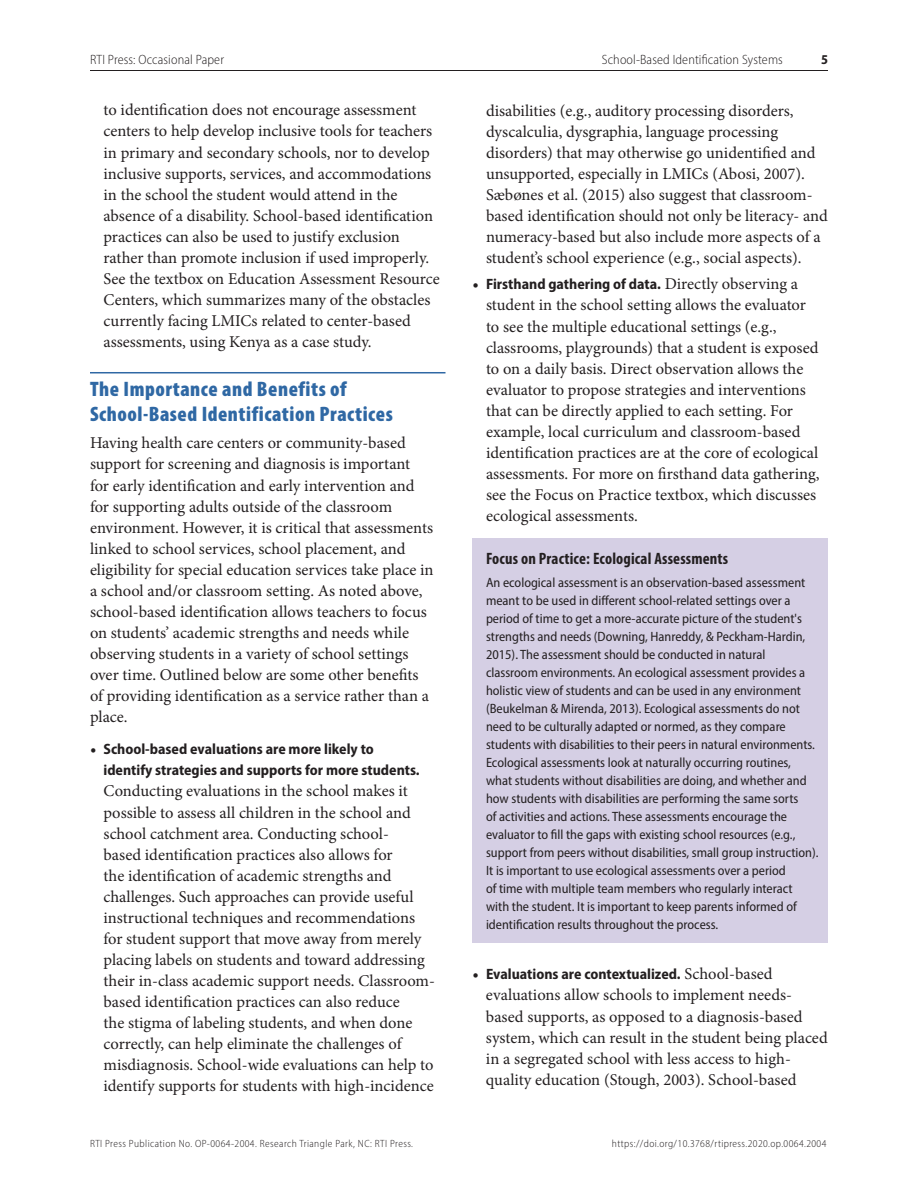
<style>
.page{position:relative;width:918px;height:1188px;background:#fff}
.page>*{position:absolute;margin:0;border:0;box-sizing:border-box;transform-origin:0 0}
.head1{font:900 condensed 21px/25.5px "Myriad Pro";letter-spacing:.025em;color:#2f68a4}
.body-text{font:16.5px/21px "Minion Pro";color:#231f20}
.boxed-text-title{font:700 condensed 16.5px "Myriad Pro";letter-spacing:.01em;color:#231f20}
.t1{font:700 semi-condensed 15px/21px "Myriad Pro";color:#231f20}
.boxed-text-pgraph{font:semi-condensed 13.5px/18px "Myriad Pro";color:#231f20}
.t2{font:300 semi-condensed 13.5px "Myriad Pro";letter-spacing:.01em;color:#231f20}
.t3{font:700 semi-condensed 13.5px "Myriad Pro";color:#231f20}
.t4{font:300 semi-condensed 10.5px "Myriad Pro";letter-spacing:.04em;color:#231f20}
.s1{font-family:"Minion Pro";font-weight:400;font-stretch:normal;font-size:16.5px}
</style>
<div class="page">
<hr style="left:90px;top:70px;width:738px;height:1px;background:#231f20">
<hr style="left:90px;top:372px;width:356px;height:1px;background:#2f68a4">
<div style="left:472px;top:538px;width:356px;height:405px;background:#d5cfe4"></div>
<p class="t2" style="left:90px;top:52px;width:136px">RTI Press: Occasional Paper</p>
<p class="t2" style="left:602px;top:52px;width:183px">School-Based Identification Systems</p>
<p class="t3" style="left:821px;top:51px;width:8px">5</p>
<p class="body-text" style="left:104px;top:100px;width:338px">to identification does not encourage assessment centers to help develop inclusive tools for teachers in primary and secondary schools, nor to develop inclusive supports, services, and accommodations in the school the student would attend in the absence of a disability. School-based identification practices can also be used to justify exclusion rather than promote inclusion if used improperly.<br>See the textbox on Education Assessment Resource Centers, which summarizes many of the obstacles currently facing LMICs related to center-based assessments, using Kenya as a case study.</p>
<p class="head1" style="left:90px;top:376px;width:304px">The Importance and Benefits of<br>School-Based Identification Practices</p>
<p class="body-text" style="left:90px;top:433px;width:345px">Having health care centers or community-based support for screening and diagnosis is important<br>for early identification and early intervention and for supporting adults outside of the classroom environment. However, it is critical that assessments linked to school services, school placement, and eligibility for special education services take place in a school and/or classroom setting. As noted above, school-based identification allows teachers to focus on students’ academic strengths and needs while observing students in a variety of school settings over time. Outlined below are some other benefits of providing identification as a service rather than a place.</p>
<p class="t1" style="left:104px;top:739px;width:318px;text-indent:-14px"><span class="s1">•</span> School-based evaluations are more likely to identify strategies and supports for more students.</p>
<p class="body-text" style="left:104px;top:781px;width:333px">Conducting evaluations in the school makes it possible to assess all children in the school and school catchment area. Conducting school-<br>based identification practices also allows for<br>the identification of academic strengths and challenges. Such approaches can provide useful instructional techniques and recommendations for student support that move away from merely placing labels on students and toward addressing their in-class academic support needs. Classroom&shy;based identification practices can also reduce<br>the stigma of labeling students, and when done correctly, can help eliminate the challenges of misdiagnosis. School-wide evaluations can help to identify supports for students with high-incidence</p>
<p class="body-text" style="left:486px;top:100px;width:343px">disabilities (e.g., auditory processing disorders, dyscalculia, dysgraphia, language processing disorders) that may otherwise go unidentified and unsupported, especially in LMICs (Abosi, 2007).<br>Sæbønes et al. (2015) also suggest that classroom&shy;based identification should not only be literacy- and numeracy-based but also include more aspects of a student’s school experience (e.g., social aspects).</p>
<p class="t1" style="left:472px;top:274px;width:327px"><span class="s1">•</span> Firsthand gathering of data. <span class="s1">Directly observing a</span></p>
<p class="body-text" style="left:486px;top:295px;width:335px">student in the school setting allows the evaluator to see the multiple educational settings (e.g., classrooms, playgrounds) that a student is exposed to on a daily basis. Direct observation allows the evaluator to propose strategies and interventions that can be directly applied to each setting. For example, local curriculum and classroom-based identification practices are at the core of ecological assessments. For more on firsthand data gathering, see the Focus on Practice textbox, which discusses ecological assessments.</p>
<p class="boxed-text-title" style="left:486px;top:548px;width:244px">Focus on Practice: Ecological Assessments</p>
<p class="boxed-text-pgraph" style="left:486px;top:573px;width:334px">An ecological assessment is an observation-based assessment meant to be used in different school-related settings over a period of time to get a more-accurate picture of the student's strengths and needs (Downing, Hanreddy, &amp; Peckham-Hardin, 2015). The assessment should be conducted in natural classroom environments. An ecological assessment provides a holistic view of students and can be used in any environment (Beukelman &amp; Mirenda, 2013). Ecological assessments do not need to be culturally adapted or normed, as they compare students with disabilities to their peers in natural environments.<br>Ecological assessments look at naturally occurring routines, what students without disabilities are doing, and whether and how students with disabilities are performing the same sorts<br>of activities and actions. These assessments encourage the evaluator to fill the gaps with existing school resources (e.g., support from peers without disabilities, small group instruction).<br>It is important to use ecological assessments over a period<br>of time with multiple team members who regularly interact with the student. It is important to keep parents informed of identification results throughout the process.</p>
<p class="t1" style="left:472px;top:964px;width:302px"><span class="s1">•</span> Evaluations are contextualized. <span class="s1">School-based</span></p>
<p class="body-text" style="left:486px;top:985px;width:343px">evaluations allow schools to implement needs&shy;based supports, as opposed to a diagnosis-based system, which can result in the student being placed in a segregated school with less access to high&shy;quality education (Stough, 2003). School-based</p>
<p class="t4" style="left:90px;top:1137px;width:325px">RTI Press Publication No. OP-0064-2004. Research Triangle Park, NC: RTI Press.</p>
<p class="t4" style="left:612px;top:1137px;width:216px">https://doi.org/10.3768/rtipress.2020.op.0064.2004</p>
</div>
